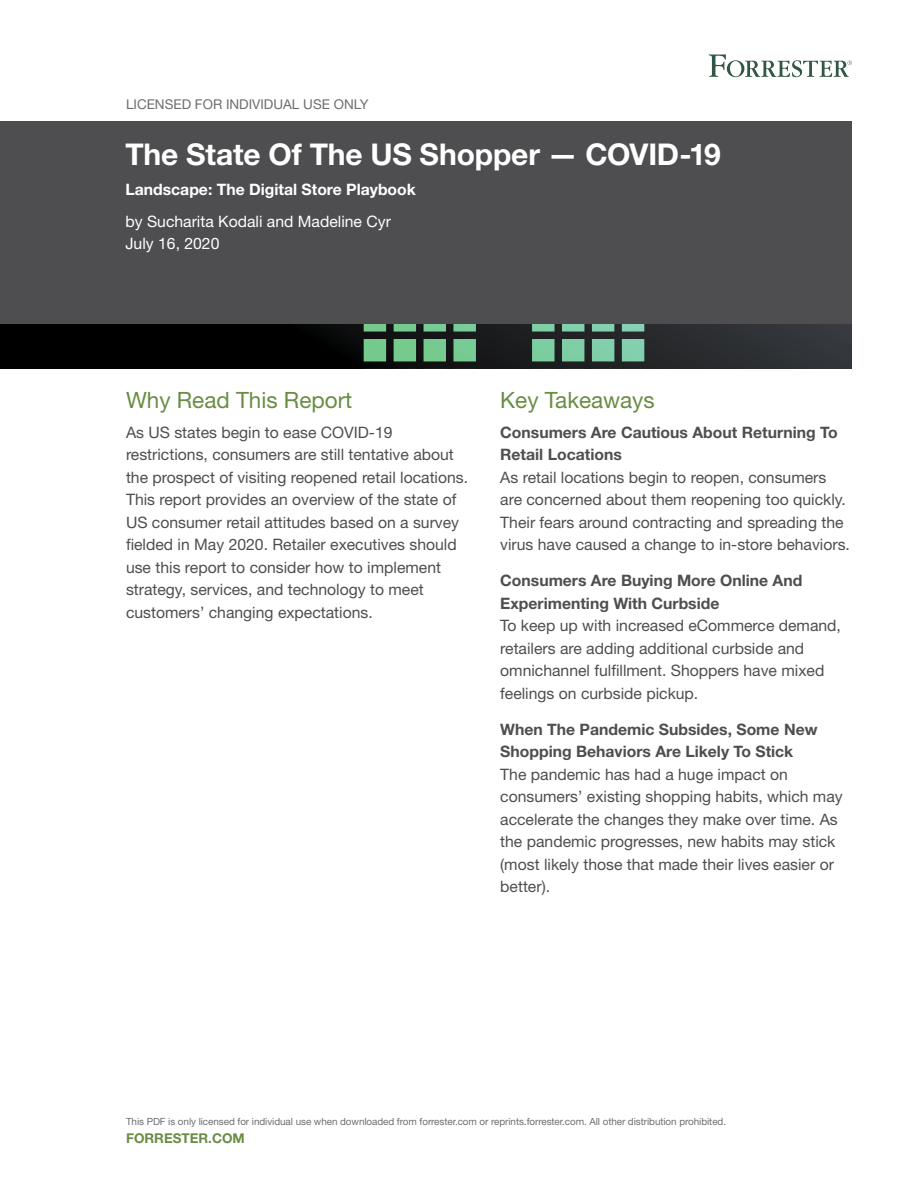
<style>
.page{position:relative;width:918px;height:1188px;background:#fff}
.page>*{position:absolute;margin:0;border:0;box-sizing:border-box;transform-origin:0 0}
.t1{font:700 30px "Helvetica Neue LT Std";letter-spacing:-.005em;color:#fff}
.t2{font:22.5px "Helvetica Neue LT Std";color:#698d43}
.t3{font:15.75px/22.5px "Helvetica Neue LT Std";color:#4e4e50}
.t4{font:700 15.75px/22.5px "Helvetica Neue LT Std";color:#4e4e50}
.t5{font:15.75px/22.5px "Helvetica Neue LT Std";color:#fff}
.t6{font:700 15.75px "Helvetica Neue LT Std";color:#fff}
.t7{font:13.5px "Helvetica Neue LT Std";color:#6d6e70}
.t8{font:700 13.5px "Helvetica Neue LT Std";color:#698d43}
.t9{font:9.9px "Helvetica Neue LT Std";letter-spacing:-.005em;color:#6d6e70}
</style>
<div class="page">
<div style="left:0;top:122px;width:852px;height:202px;background:#4e4e50"></div>
<svg style="left:0;top:324px;width:852px;height:45px;background:#202c27"></svg>
<svg style="left:709px;top:54px;width:143px;height:23px"></svg>
<p class="t7" style="left:126px;top:96px;width:244px">Licensed for individual use only</p>
<h1 class="t1" style="left:125px;top:136px;width:597px">The State Of The US Shopper — COVID-19</h1>
<p class="t6" style="left:125px;top:180px;width:292px">Landscape: The Digital Store Playbook</p>
<p class="t5" style="left:125px;top:210px;width:267px">by Sucharita Kodali and Madeline Cyr<br>July 16, 2020</p>
<h2 class="t2" style="left:126px;top:386px;width:228px">Why Read This Report</h2>
<p class="t3" style="left:126px;top:421px;width:217px">As US states begin to ease COVID</p>
<p class="t3" style="left:126px;top:421px;width:344px;text-indent:243px">-19 restrictions, consumers are still tentative about the prospect of visiting reopened retail locations.<br>This report provides an overview of the state of US consumer retail attitudes based on a survey fielded in May 2020. Retailer executives should use this report to consider how to implement strategy, services, and technology to meet customers’ changing expectations.</p>
<h2 class="t2" style="left:500px;top:386px;width:156px">Key Takeaways</h2>
<p class="t4" style="left:500px;top:420px;width:339px">Consumers Are Cautious About Returning To<br>Retail Locations</p>
<p class="t3" style="left:500px;top:466px;width:351px">As retail locations begin to reopen, consumers are concerned about them reopening too quickly.<br>Their fears around contracting and spreading the virus have caused a change to in-store behaviors.</p>
<p class="t4" style="left:500px;top:569px;width:304px">Consumers Are Buying More Online And<br>Experimenting With Curbside</p>
<p class="t3" style="left:500px;top:614px;width:342px">To keep up with increased eCommerce demand, retailers are adding additional curbside and omnichannel fulfillment. Shoppers have mixed feelings on curbside pickup.</p>
<p class="t4" style="left:500px;top:717px;width:319px">When The Pandemic Subsides, Some New<br>Shopping Behaviors Are Likely To Stick</p>
<p class="t3" style="left:500px;top:763px;width:344px">The pandemic has had a huge impact on consumers’ existing shopping habits, which may accelerate the changes they make over time. As the pandemic progresses, new habits may stick (most likely those that made their lives easier or better).</p>
<p class="t9" style="left:126px;top:1115px;width:602px">This PDF is only licensed for individual use when downloaded from forrester.com or reprints.forrester.com. All other distribution prohibited.</p>
<p class="t8" style="left:126px;top:1130px;width:120px">forrester.com</p>
</div>
